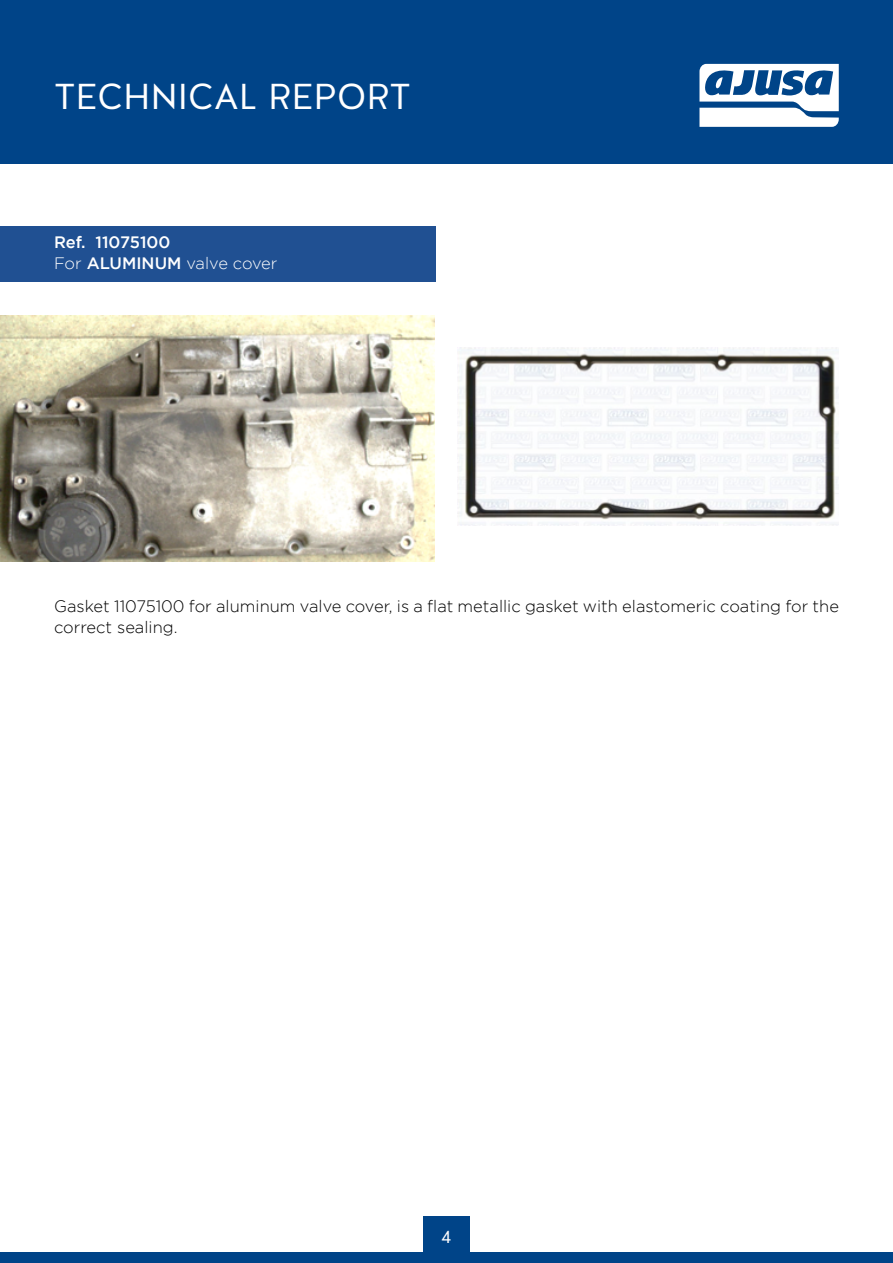
<style>
.page{position:relative;width:893px;height:1263px;background:#fff}
.page>*{position:absolute;margin:0;border:0;box-sizing:border-box;transform-origin:0 0}
.t1{font:36px "Halis GR";color:#fff}
.t2{font:18px "Halis GR";color:#fff}
.t3{font:300 16.5px/21px "Gotham";color:#000}
.t4{font:500 16.5px/21px "Gotham";color:#fff}
.s1{font-weight:300}
</style>
<div class="page">
<div style="left:0;top:0;width:893px;height:163px;background:#048"></div>
<svg style="left:699px;top:64px;width:140px;height:63px"></svg>
<div style="left:0;top:1252px;width:893px;height:11px;background:#048"></div>
<div style="left:423px;top:1216px;width:47px;height:46px;background:#048"></div>
<div style="left:0;top:226px;width:436px;height:56px;background:#205092"></div>
<img style="left:0;top:315px;width:435px;height:246px">
<img style="left:457px;top:348px;width:382px;height:178px">
<h1 class="t1" style="left:54px;top:73px;width:358px">TECHNICAL REPORT</h1>
<p class="t4" style="left:54px;top:231px;width:225px">Ref. 11075100<br><span class="s1">For</span> ALUMINUM <span class="s1">valve cover</span></p>
<p class="t3" style="left:54px;top:595px;width:786px">Gasket 11075100 for aluminum valve cover, is a flat metallic gasket with elastomeric coating for the correct sealing.</p>
<p class="t2" style="left:442px;top:1225px;width:11px">4</p>
</div>
